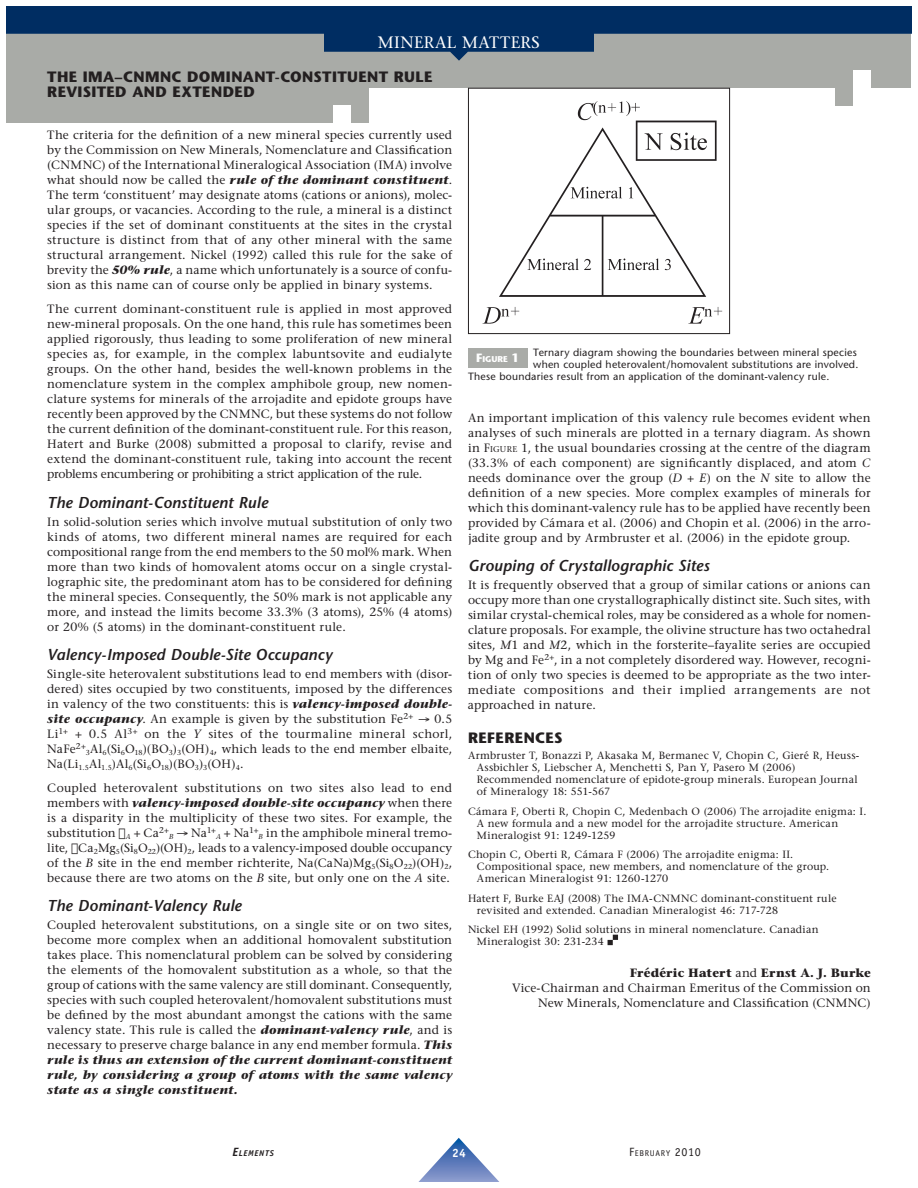
<style>
.page{position:relative;width:918px;height:1188px;background:#fff}
.page>*{position:absolute;margin:0;border:0;box-sizing:border-box;transform-origin:0 0}
.t1{font:16.5px "Stone Serif";letter-spacing:.03em;color:#fff}
.t2{font:italic 600 15.75px "Stone Sans";letter-spacing:.005em;color:#231f20}
.t3{font:700 15px/15.8px "Stone Sans";letter-spacing:.02em;color:#231f20}
.t4{font:12px/15px "Stone Serif";letter-spacing:.01em;color:#231f20;text-align:justify}
.t5{font:700 12px "Officina Sans";color:#fff}
.t6{font:10.5px/12px "Stone Serif";letter-spacing:.02em;color:#231f20}
.t7{font:10.5px "Stone Sans";letter-spacing:.02em;color:#231f20}
.t8{font:8.4px "Officina Sans";letter-spacing:.08em;color:#231f20}
.t9{font:italic 700 8.4px "Officina Sans";letter-spacing:.08em;color:#231f20}
.t10{font:700 8.4px "Stone Sans";color:#fff}
.s1{font-weight:700;font-style:italic}
.s2{font-style:italic}
.s3{font-size:12px}
.s4{font-size:8.4px}
.s5{font-weight:700}
</style>
<div class="page">
<div style="left:7px;top:45px;width:362px;height:78px;background:#a9aba7"></div>
<div style="left:7px;top:7px;width:904px;height:81px;background:#a9aba7"></div>
<div style="left:853px;top:70px;width:18px;height:18px;background:#fff"></div>
<div style="left:835px;top:88px;width:18px;height:18px;background:#a9aba7"></div>
<div style="left:333px;top:105px;width:18px;height:18px;background:#fff"></div>
<img style="left:482px;top:101px;width:241px;height:223px">
<div style="left:468px;top:88px;width:262px;height:246px;border:1px solid #231f20"></div>
<svg style="left:608px;top:935px;width:10px;height:10px"></svg>
<div style="left:468px;top:348px;width:59px;height:19px;background:#a9aba7"></div>
<svg style="left:419px;top:1138px;width:80px;height:43px"></svg>
<svg style="left:7px;top:7px;width:904px;height:54px;fill:#002d62"></svg>
<h1 class="t1" style="left:378px;top:36px;width:163px">MINERAL MATTERS</h1>
<p class="t3" style="left:47px;top:70px;width:387px">THE IMA–CNMNC DOMINANT-CONSTITUENT RULE<br>REVISITED AND EXTENDED</p>
<p class="t4" style="left:47px;top:129px;width:407px">The criteria for the definition of a new mineral species currently used by the Commission on New Minerals, Nomenclature and Classification (CNMNC) of the International Mineralogical Association (IMA) involve what should now be called the <span class="s1">rule of the dominant constituent</span>.<br>The term ‘constituent’ may designate atoms (cations or anions), molec&shy;ular groups, or vacancies. According to the rule, a mineral is a distinct species if the set of dominant constituents at the sites in the crystal structure is distinct from that of any other mineral with the same structural arrangement. Nickel (1992) called this rule for the sake of brevity the <span class="s1">50% rule</span>, a name which unfortunately is a source of confu&shy;sion as this name can of course only be applied in binary systems.</p>
<p class="t4" style="left:47px;top:303px;width:407px">The current dominant-constituent rule is applied in most approved new-mineral proposals. On the one hand, this rule has sometimes been applied rigorously, thus leading to some proliferation of new mineral species as, for example, in the complex labuntsovite and eudialyte groups. On the other hand, besides the well-known problems in the nomenclature system in the complex amphibole group, new nomen&shy;clature systems for minerals of the arrojadite and epidote groups have recently been approved by the CNMNC, but these systems do not follow the current definition of the dominant-constituent rule. For this reason, Hatert and Burke (2008) submitted a proposal to clarify, revise and extend the dominant-constituent rule, taking into account the recent problems encumbering or prohibiting a strict application of the rule.</p>
<h2 class="t2" style="left:47px;top:496px;width:222px">The Dominant-Constituent Rule</h2>
<p class="t4" style="left:47px;top:515px;width:407px">In solid-solution series which involve mutual substitution of only two kinds of atoms, two different mineral names are required for each compositional range from the end members to the 50 mol% mark. When more than two kinds of homovalent atoms occur on a single crystal&shy;lographic site, the predominant atom has to be considered for defining the mineral species. Consequently, the 50% mark is not applicable any more, and instead the limits become 33.3% (3 atoms), 25% (4 atoms) or 20% (5 atoms) in the dominant-constituent rule.</p>
<h2 class="t2" style="left:47px;top:648px;width:287px">Valency-Imposed Double-Site Occupancy</h2>
<p class="t4" style="left:47px;top:668px;width:407px">Single-site heterovalent substitutions lead to end members with (disor&shy;dered) sites occupied by two constituents, imposed by the differences in valency of the two constituents: this is <span class="s1">valency-imposed double&shy;site occupancy</span>. An example is given by the substitution Fe<sup>2+</sup> → 0.5<br>Li<sup>1+</sup> + 0.5 Al<sup>3+</sup> on the <span class="s2">Y</span> sites of the tourmaline mineral schorl, NaFe<sup>2+</sup><sub>3</sub>Al<sub>6</sub>(Si<sub>6</sub>O<sub>18</sub>)(BO<sub>3</sub>)<sub>3</sub>(OH)<sub>4</sub>, which leads to the end member elbaite, Na(Li<sub>1.5</sub>Al<sub>1.5</sub>)Al<sub>6</sub>(Si<sub>6</sub>O<sub>18</sub>)(BO<sub>3</sub>)<sub>3</sub>(OH)<sub>4</sub>.</p>
<p class="t4" style="left:47px;top:782px;width:407px">Coupled heterovalent substitutions on two sites also lead to end members with <span class="s1">valency-imposed double-site occupancy</span> when there is a disparity in the multiplicity of these two sites. For example, the substitution <sub>A</sub> + Ca<sup>2+</sup><sub>B</sub> → Na<sup>1+</sup><sub>A</sub> + Na<sup>1+</sup><sub>B</sub> in the amphibole mineral tremo&shy;lite, Ca<sub>2</sub>Mg<sub>5</sub>(Si<sub>8</sub>O<sub>22</sub>)(OH)<sub>2</sub>, leads to a valency-imposed double occupancy of the <span class="s2">B</span> site in the end member richterite, Na(CaNa)Mg<sub>5</sub>(Si<sub>8</sub>O<sub>22</sub>)(OH)<sub>2</sub>, because there are two atoms on the <span class="s2">B</span> site, but only one on the <span class="s2">A</span> site.</p>
<h2 class="t2" style="left:47px;top:900px;width:196px">The Dominant-Valency Rule</h2>
<p class="t4" style="left:47px;top:919px;width:407px">Coupled heterovalent substitutions, on a single site or on two sites, become more complex when an additional homovalent substitution takes place. This nomenclatural problem can be solved by considering the elements of the homovalent substitution as a whole, so that the group of cations with the same valency are still dominant. Consequently, species with such coupled heterovalent/homovalent substitutions must be defined by the most abundant amongst the cations with the same valency state. This rule is called the <span class="s1">dominant-valency rule</span>, and is necessary to preserve charge balance in any end member formula. <span class="s1">This rule is thus an extension of the current dominant-constituent rule, by considering a group of atoms with the same valency state as a single constituent.</span></p>
<p class="t10" style="left:476px;top:356px;width:44px"><span class="s3">F</span>IGURE <span class="s3">1</span></p>
<p class="t7" style="left:533px;top:348px;width:325px">Ternary diagram showing the boundaries between mineral species</p>
<p class="t7" style="left:533px;top:360px;width:327px">when coupled heterovalent/homovalent substitutions are involved.</p>
<p class="t7" style="left:468px;top:372px;width:363px">These boundaries result from an application of the dominant-valency rule.</p>
<p class="t4" style="left:468px;top:411px;width:404px">An important implication of this valency rule becomes evident when analyses of such minerals are plotted in a ternary diagram. As shown in F<span class="s4">IGURE</span> 1, the usual boundaries crossing at the centre of the diagram (33.3% of each component) are significantly displaced, and atom <span class="s2">C </span>needs dominance over the group (<span class="s2">D + E</span>) on the <span class="s2">N</span> site to allow the definition of a new species. More complex examples of minerals for which this dominant-valency rule has to be applied have recently been provided by Cámara et al. (2006) and Chopin et al. (2006) in the arro&shy;jadite group and by Armbruster et al. (2006) in the epidote group.</p>
<h2 class="t2" style="left:468px;top:559px;width:243px">Grouping of Crystallographic Sites</h2>
<p class="t4" style="left:468px;top:578px;width:404px">It is frequently observed that a group of similar cations or anions can occupy more than one crystallographically distinct site. Such sites, with similar crystal-chemical roles, may be considered as a whole for nomen&shy;clature proposals. For example, the olivine structure has two octahedral sites, <span class="s2">M</span>1 and <span class="s2">M</span>2, which in the forsterite–fayalite series are occupied by Mg and Fe<sup>2+</sup>, in a not completely disordered way. However, recogni&shy;tion of only two species is deemed to be appropriate as the two inter&shy;mediate compositions and their implied arrangements are not approached in nature.</p>
<p class="t3" style="left:468px;top:731px;width:96px">REFERENCES</p>
<p class="t6" style="left:477px;top:751px;width:384px;text-indent:-9px">Armbruster T, Bonazzi P, Akasaka M, Bermanec V, Chopin C, Gieré R, Heuss-Assbichler S, Liebscher A, Menchetti S, Pan Y, Pasero M (2006)<br>Recommended nomenclature of epidote-group minerals. European Journal of Mineralogy 18: 551-567</p>
<p class="t6" style="left:477px;top:806px;width:391px;text-indent:-9px">Cámara F, Oberti R, Chopin C, Medenbach O (2006) The arrojadite enigma: I.<br>A new formula and a new model for the arrojadite structure. American<br>Mineralogist 91: 1249-1259</p>
<p class="t6" style="left:477px;top:850px;width:354px;text-indent:-9px">Chopin C, Oberti R, Cámara F (2006) The arrojadite enigma: II.<br>Compositional space, new members, and nomenclature of the group.<br>American Mineralogist 91: 1260-1270</p>
<p class="t6" style="left:477px;top:893px;width:361px;text-indent:-9px">Hatert F, Burke EAJ (2008) The IMA-CNMNC dominant-constituent rule revisited and extended. Canadian Mineralogist 46: 717-728</p>
<p class="t6" style="left:477px;top:925px;width:343px;text-indent:-9px">Nickel EH (1992) Solid solutions in mineral nomenclature. Canadian<br>Mineralogist 30: 231-234</p>
<p class="t4" style="left:512px;top:966px;width:360px;text-align:right"><span class="s5">Frédéric Hatert</span> and <span class="s5">Ernst A. J. Burke<br></span>Vice-Chairman and Chairman Emeritus of the Commission on<br>New Minerals, Nomenclature and Classification (CNMNC)</p>
<p class="t9" style="left:232px;top:1150px;width:43px"><span class="s3">E</span>LEMENTS</p>
<p class="t5" style="left:452px;top:1149px;width:15px">24</p>
<p class="t8" style="left:629px;top:1150px;width:73px"><span class="s3">F</span>EBRUARY <span class="s3">2010</span></p>
</div>
